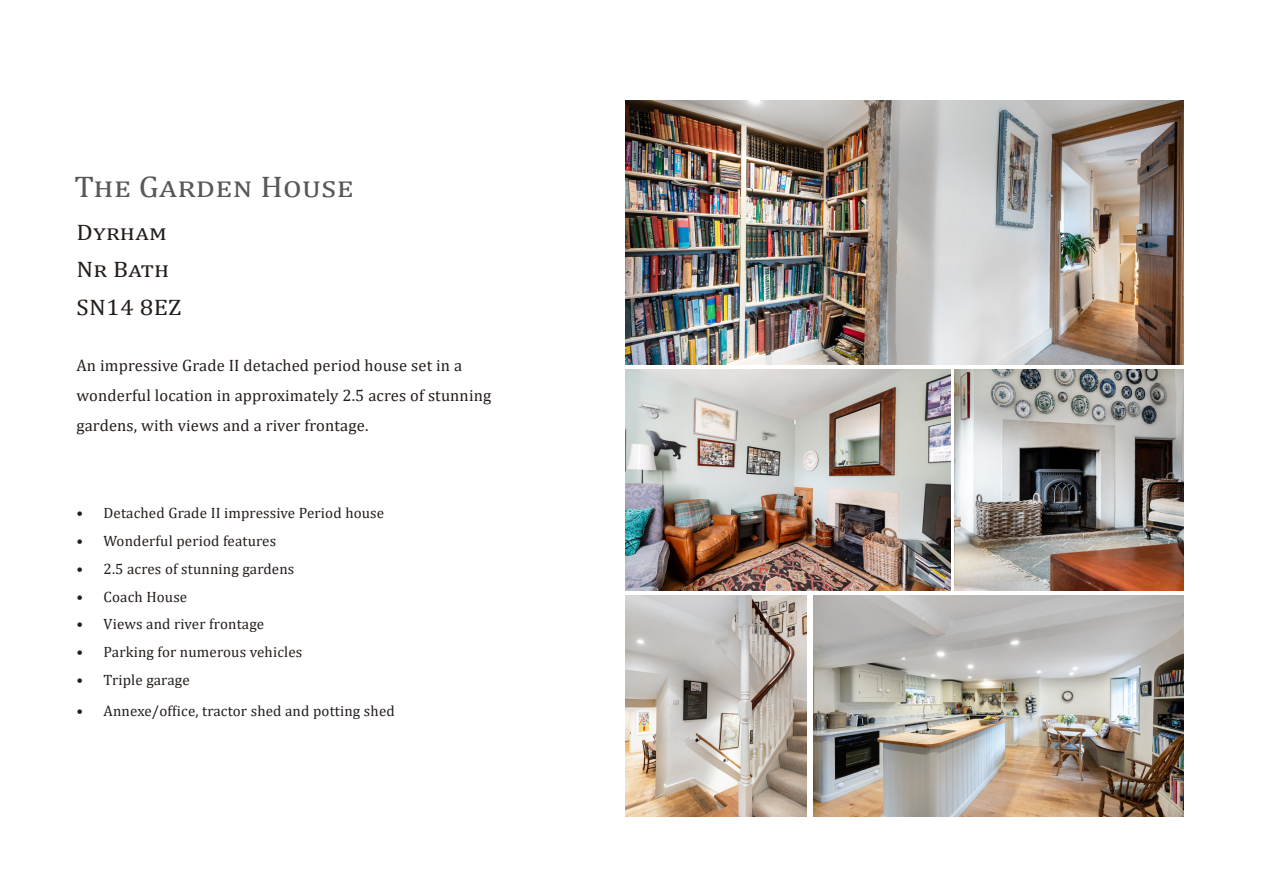
<style>
.page{position:relative;width:1263px;height:893px;background:#fff}
.page>*{position:absolute;margin:0;border:0;box-sizing:border-box;transform-origin:0 0}
.t1{font:30px "Cambria";letter-spacing:.01em;color:#57585a;scale:1.1 1}
.t2{font:22.5px "Cambria";letter-spacing:.01em;color:#241e1b;scale:1.1 1}
.t3{font:16.5px/30px "Cambria";letter-spacing:.01em;color:#241e1b}
.t4{font:15px "Cambria";letter-spacing:.01em;color:#241e1b}
</style>
<div class="page">
<img style="left:625px;top:101px;width:558px;height:264px">
<img style="left:625px;top:369px;width:325px;height:221px">
<img style="left:955px;top:369px;width:228px;height:221px">
<img style="left:625px;top:595px;width:182px;height:221px">
<img style="left:813px;top:595px;width:370px;height:221px">
<p class="t1" style="left:74px;top:169px;width:255px">The Garden House</p>
<p class="t2" style="left:77px;top:219px;width:84px">Dyrham</p>
<p class="t2" style="left:77px;top:256px;width:86px">Nr Bath</p>
<p class="t2" style="left:77px;top:294px;width:97px">SN14 8EZ</p>
<p class="t3" style="left:77px;top:350px;width:416px">An impressive Grade II detached period house set in a wonderful location in approximately 2.5 acres of stunning gardens, with views and a river frontage.</p>
<p class="t4" style="left:77px;top:504px;width:309px">• Detached Grade II impressive Period house</p>
<p class="t4" style="left:77px;top:532px;width:201px">• Wonderful period features</p>
<p class="t4" style="left:77px;top:560px;width:219px">• 2.5 acres of stunning gardens</p>
<p class="t4" style="left:77px;top:588px;width:112px">• Coach House</p>
<p class="t4" style="left:77px;top:615px;width:189px">• Views and river frontage</p>
<p class="t4" style="left:77px;top:643px;width:227px">• Parking for numerous vehicles</p>
<p class="t4" style="left:77px;top:671px;width:115px">• Triple garage</p>
<p class="t4" style="left:77px;top:702px;width:320px">• Annexe/office, tractor shed and potting shed</p>
</div>
